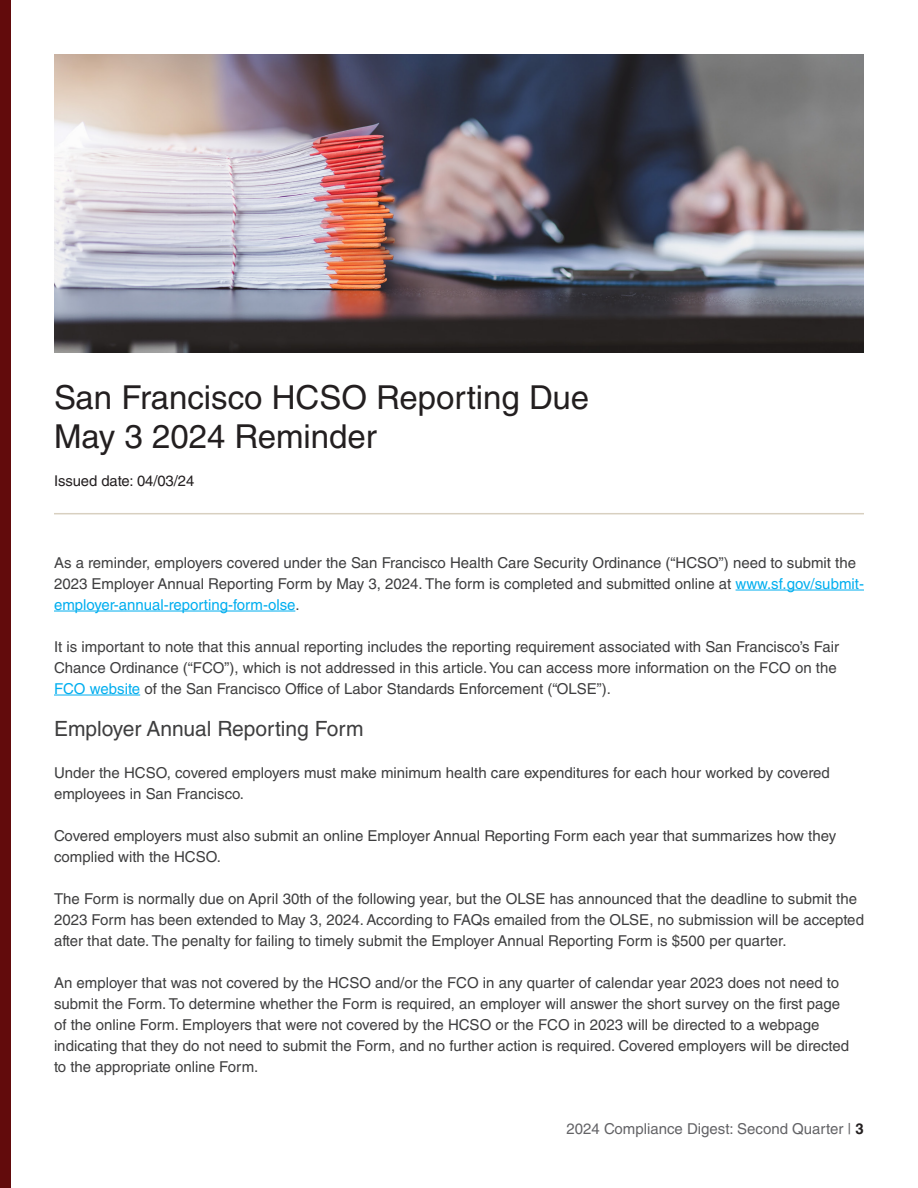
<style>
.page{position:relative;width:918px;height:1188px;background:#fff}
.page>*{position:absolute;margin:0;border:0;box-sizing:border-box;transform-origin:0 0}
.t1{font:33px/39px "Helvetica LT Std";color:#231f20}
.t2{font:21px "Helvetica LT Std";color:#3e3e3f}
.t3{font:15px/21px "Helvetica LT Std";color:#3e3e3f}
.t4{font:15px "Helvetica LT Std";color:#636366}
.t5{font:14.85px "Helvetica LT Std";letter-spacing:-.005em;color:#231f20}
.s1{color:#00aeef}
.s2{font-weight:700;color:#231f20}
</style>
<div class="page">
<div style="left:0;top:0;width:11px;height:1188px;background:#620b0c"></div>
<hr style="left:54px;top:513px;width:810px;height:1px;background:#d8d0c0">
<img style="left:54px;top:54px;width:810px;height:298px">
<hr style="left:736px;top:590px;width:128px;height:1px;background:#00aeef">
<hr style="left:54px;top:611px;width:241px;height:1px;background:#00aeef">
<hr style="left:54px;top:695px;width:86px;height:1px;background:#00aeef">
<p class="t1" style="left:54px;top:378px;width:537px">San Francisco HCSO Reporting Due<br>May 3 2024 Reminder</p>
<p class="t5" style="left:54px;top:472px;width:142px">Issued date: 04/03/24</p>
<p class="t3" style="left:54px;top:552px;width:811px">As a reminder, employers covered under the San Francisco Health Care Security Ordinance (“HCSO”) need to submit the<br>2023 Employer Annual Reporting Form by May 3, 2024. The form is completed and submitted online at <span class="s1">www.sf.gov/submit&shy;employer-annual-reporting-form-olse</span>.</p>
<p class="t3" style="left:54px;top:636px;width:787px">It is important to note that this annual reporting includes the reporting requirement associated with San Francisco’s Fair<br>Chance Ordinance (“FCO”), which is not addressed in this article. You can access more information on the FCO on the<br><span class="s1">FCO website</span> of the San Francisco Office of Labor Standards Enforcement (“OLSE”).</p>
<p class="t2" style="left:54px;top:716px;width:311px">Employer Annual Reporting Form</p>
<p class="t3" style="left:54px;top:762px;width:777px">Under the HCSO, covered employers must make minimum health care expenditures for each hour worked by covered employees in San Francisco.</p>
<p class="t3" style="left:54px;top:825px;width:784px">Covered employers must also submit an online Employer Annual Reporting Form each year that summarizes how they complied with the HCSO.</p>
<p class="t3" style="left:54px;top:888px;width:812px">The Form is normally due on April 30th of the following year, but the OLSE has announced that the deadline to submit the<br>2023 Form has been extended to May 3, 2024. According to FAQs emailed from the OLSE, no submission will be accepted after that date. The penalty for failing to timely submit the Employer Annual Reporting Form is $500 per quarter.</p>
<p class="t3" style="left:54px;top:972px;width:797px">An employer that was not covered by the HCSO and/or the FCO in any quarter of calendar year 2023 does not need to submit the Form. To determine whether the Form is required, an employer will answer the short survey on the first page of the online Form. Employers that were not covered by the HCSO or the FCO in 2023 will be directed to a webpage indicating that they do not need to submit the Form, and no further action is required. Covered employers will be directed to the appropriate online Form.</p>
<p class="t4" style="left:566px;top:1120px;width:299px">2024 Compliance Digest: Second Quarter | <span class="s2">3</span></p>
</div>
